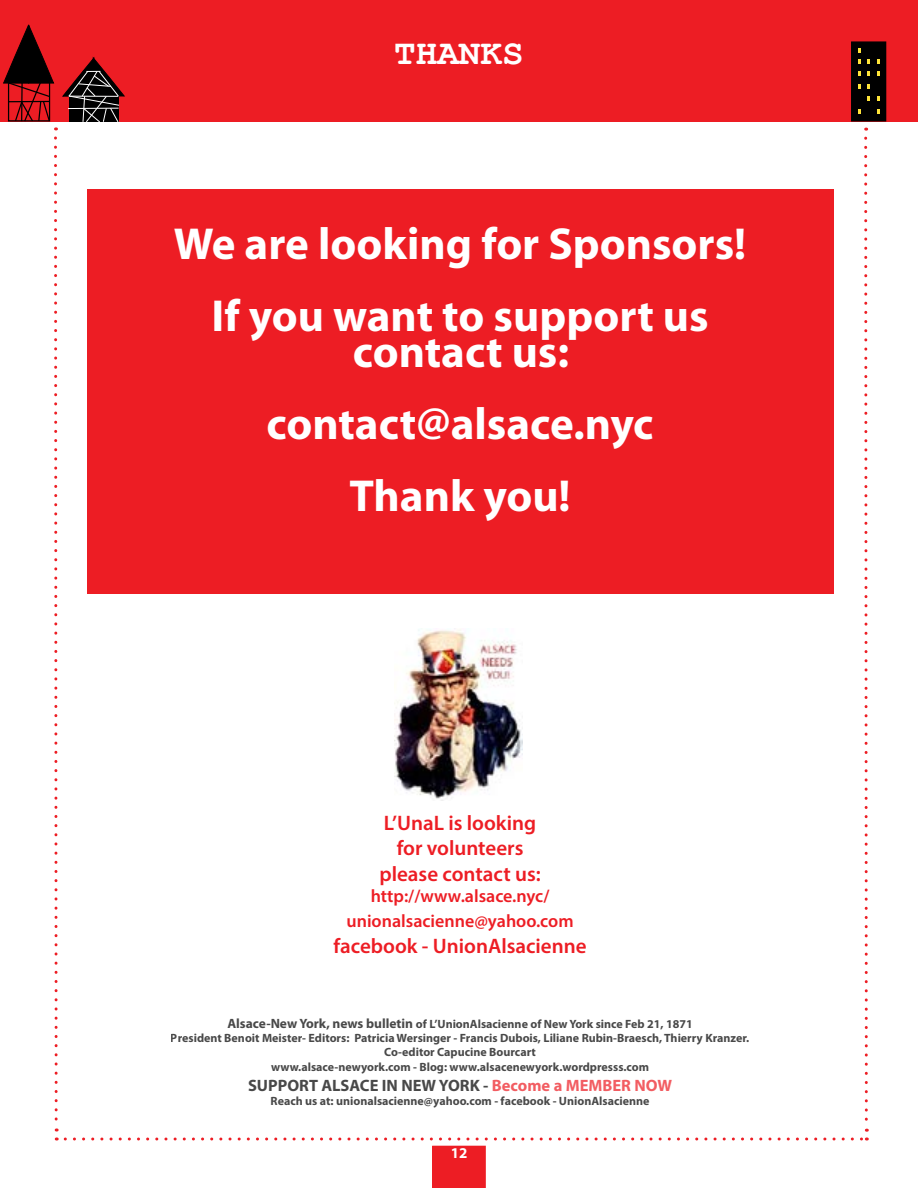
<style>
.page{position:relative;width:918px;height:1188px;background:#fff}
.page>*{position:absolute;margin:0;border:0;box-sizing:border-box;transform-origin:0 0}
.t1{font:700 45px/72px "Myriad";color:#fff;text-align:center}
.t2{font:700 36px "Courier New";color:#fff}
.t3{font:600 21px/25.2px "Myriad Pro";color:#ed1d24;text-align:center}
.t4{font:600 18px/25.2px "Myriad Pro";color:#ed1d24;text-align:center}
.t5{font:700 16.5px "Myriad Pro";color:#000}
.t6{font:700 15px "Myriad Pro";color:#fff}
.t7{font:700 12px/14.4px "Myriad Pro";color:#000;text-align:center}
.s1{font-size:13.5px}
.s2{color:#ed1d24}
</style>
<div class="page">
<div style="left:0;top:0;width:918px;height:122px;background:#ed1d24"></div>
<div style="left:851px;top:41px;width:35px;height:81px;background:#000;border:2px solid #000"></div>
<svg style="left:858px;top:48px;width:3px;height:5px"></svg>
<svg style="left:877px;top:109px;width:3px;height:5px"></svg>
<svg style="left:858px;top:109px;width:3px;height:5px"></svg>
<svg style="left:867px;top:72px;width:3px;height:4px"></svg>
<svg style="left:867px;top:84px;width:3px;height:5px"></svg>
<svg style="left:858px;top:84px;width:3px;height:5px"></svg>
<svg style="left:877px;top:72px;width:3px;height:4px"></svg>
<svg style="left:877px;top:59px;width:3px;height:5px"></svg>
<svg style="left:867px;top:59px;width:3px;height:5px"></svg>
<svg style="left:858px;top:72px;width:3px;height:4px"></svg>
<svg style="left:858px;top:59px;width:3px;height:5px"></svg>
<svg style="left:867px;top:96px;width:3px;height:5px"></svg>
<svg style="left:877px;top:96px;width:3px;height:5px"></svg>
<svg style="left:3px;top:24px;width:122px;height:1107px"></svg>
<svg style="left:864px;top:128px;width:5px;height:1004px"></svg>
<svg style="left:65px;top:1138px;width:802px;height:50px"></svg>
<img style="left:394px;top:628px;width:128px;height:173px">
<div style="left:87px;top:190px;width:746px;height:404px;background:#ed1d24"></div>
<h2 class="t2" style="left:394px;top:31px;width:131px">THANKS</h2>
<h1 class="t1" style="left:174px;top:210px;width:574px">We are looking for Sponsors!<br>If you want to support us</h1>
<h1 class="t1" style="left:267px;top:318px;width:388px">contact us: contact@alsace.nyc<br>Thank you!</h1>
<h3 class="t3" style="left:379px;top:810px;width:163px">L’UnaL is looking for volunteers please contact us:</h3>
<h3 class="t4" style="left:347px;top:883px;width:229px">http://www.alsace.nyc/ unionalsacienne@yahoo.com</h3>
<h3 class="t3" style="left:333px;top:932px;width:255px">facebook - UnionAlsacienne</h3>
<p class="t7" style="left:171px;top:1016px;width:580px"><span class="s1">Alsace-New York, news bulletin</span> of L’UnionAlsacienne of New York since Feb 21, 1871<br>President Benoit Meister- Editors: Patricia Wersinger - Francis Dubois, Liliane Rubin-Braesch, Thierry Kranzer.<br>Co-editor Capucine Bourcart<br>www.alsace-newyork.com - Blog: www.alsacenewyork.wordpresss.com</p>
<h3 class="t5" style="left:248px;top:1074px;width:426px">SUPPORT ALSACE IN NEW YORK - <span class="s2">Become a MEMBER NOW</span></h3>
<p class="t7" style="left:271px;top:1093px;width:380px">Reach us at: unionalsacienne@yahoo.com - facebook - UnionAlsacienne</p>
<p class="t6" style="left:451px;top:1144px;width:18px">12</p>
</div>
